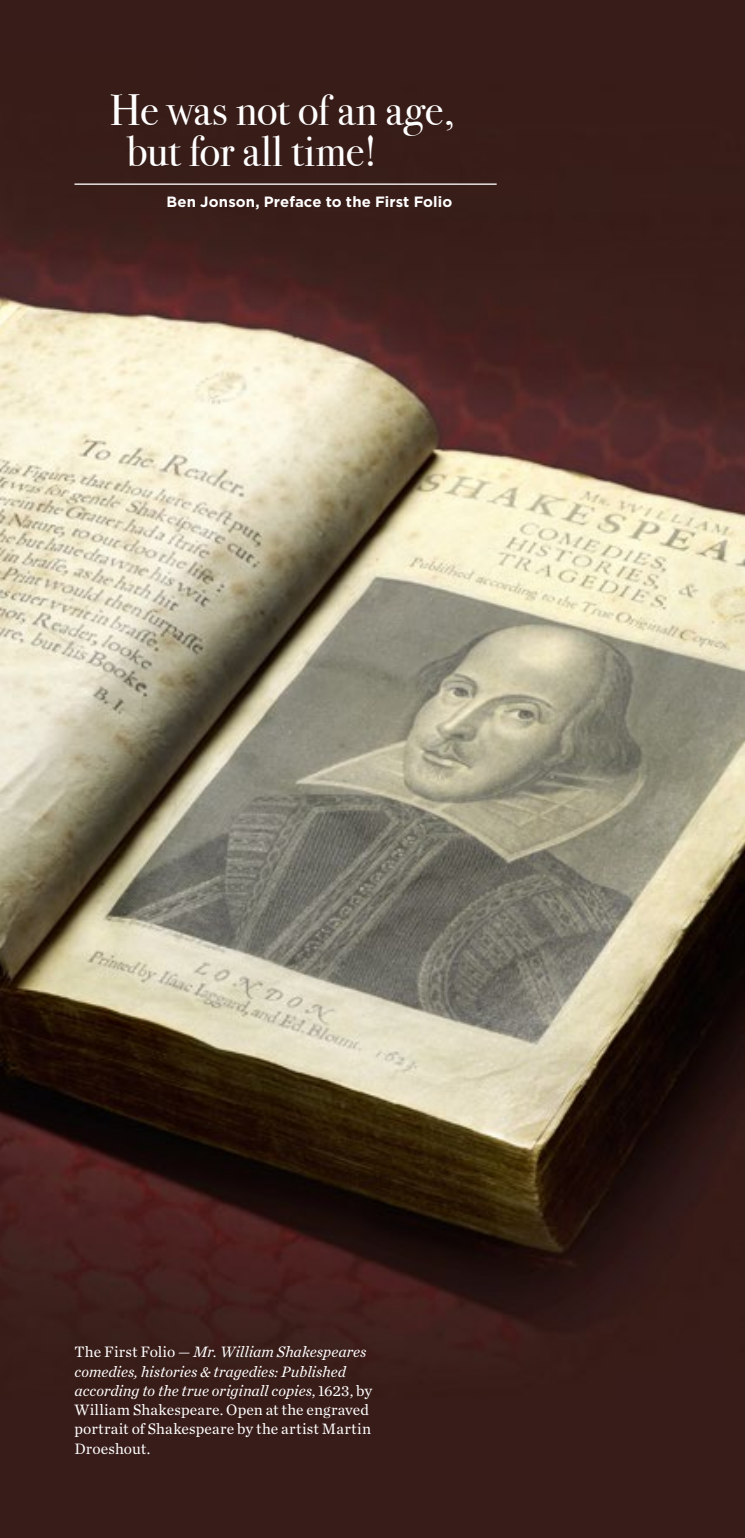
<style>
.page{position:relative;width:745px;height:1538px;background:#fff}
.page>*{position:absolute;margin:0;border:0;box-sizing:border-box;transform-origin:0 0}
.t1{font:43.75px/40.2px "Bodoni Svty Two OSITCTT";color:#fff}
.Guide_body_text{font:15.75px/19.2px "Chronicle Text G1";letter-spacing:.01em;color:#fff}
.t2{font:700 14.88px "Gotham";letter-spacing:.005em;color:#fff}
.s1{font-style:italic}
</style>
<div class="page">
<img style="left:0;top:0;width:744px;height:1538px">
<hr style="left:74px;top:183px;width:422px;height:2px;background:#fff">
<p class="t1" style="left:127px;top:90px;width:329px;text-indent:-17px">He was not of an age, but for all time!</p>
<p class="t2" style="left:166px;top:192px;width:287px">Ben Jonson, Preface to the First Folio</p>
<p class="Guide_body_text" style="left:74px;top:1341px;width:299px">The First Folio — <span class="s1">Mr. William Shakespeares comedies, histories &amp; tragedies: Published according to the true originall copies</span>, 1623, by William Shakespeare. Open at the engraved portrait of Shakespeare by the artist Martin Droeshout.</p>
</div>
